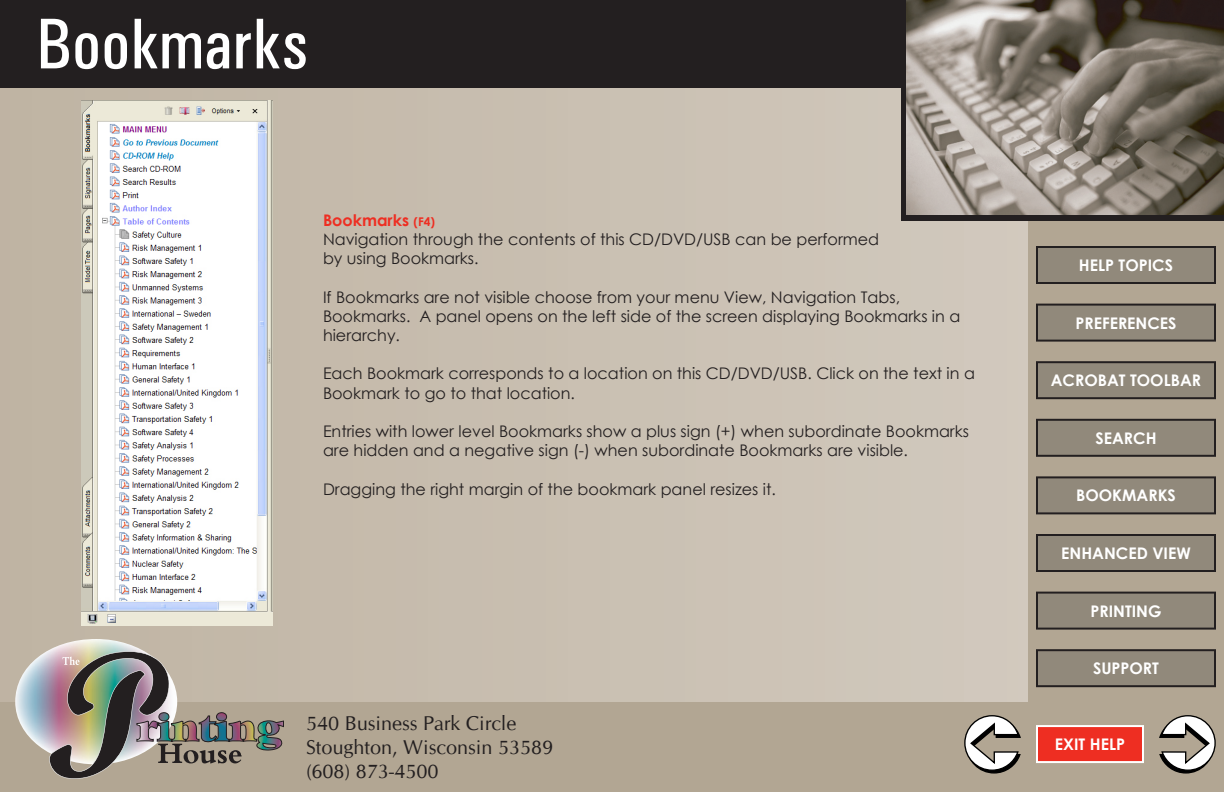
<style>
.page{position:relative;width:1224px;height:792px;background:#fff}
.page>*{position:absolute;margin:0;border:0;box-sizing:border-box;transform-origin:0 0}
.t1{font:500 condensed 72px "Univers";color:#fff}
.t2{font:20px/24px "CG Omega";color:#231f20}
.t3{font:16px/19.2px "Century Gothic";color:#231f20}
.t4{font:700 16px "Century Gothic";color:#fff}
.s1{font-weight:700;color:#ee2e22}
.s2{font-weight:700;font-size:12px;color:#ee2e22}
</style>
<div class="page">
<div style="left:0;top:221px;width:1224px;height:571px;background:#b2a693"></div>
<div style="left:0;top:41px;width:1027px;height:661px;background:linear-gradient(to right,#b9ae9d,#d3cabf)"></div>
<div style="left:0;top:0;width:1224px;height:87px;background:#231f20"></div>
<div style="left:901px;top:0;width:323px;height:221px;background:#231f20"></div>
<img style="left:907px;top:0;width:317px;height:215px">
<img style="left:15px;top:639px;width:162px;height:125px">
<img style="left:49px;top:651px;width:235px;height:128px">
<div style="left:1037px;top:362px;width:178px;height:36px;background:#91897b"></div>
<div style="left:1036px;top:361px;width:180px;height:38px;border:2px solid #231f20"></div>
<div style="left:1037px;top:420px;width:178px;height:36px;background:#91897b"></div>
<div style="left:1036px;top:419px;width:180px;height:38px;border:2px solid #231f20"></div>
<div style="left:1037px;top:477px;width:178px;height:36px;background:#91897b"></div>
<div style="left:1036px;top:476px;width:180px;height:38px;border:2px solid #231f20"></div>
<div style="left:1037px;top:535px;width:178px;height:36px;background:#91897b"></div>
<div style="left:1036px;top:534px;width:180px;height:38px;border:2px solid #231f20"></div>
<div style="left:1037px;top:593px;width:178px;height:36px;background:#91897b"></div>
<div style="left:1036px;top:592px;width:180px;height:38px;border:2px solid #231f20"></div>
<div style="left:1037px;top:650px;width:178px;height:36px;background:#91897b"></div>
<div style="left:1036px;top:649px;width:180px;height:38px;border:2px solid #231f20"></div>
<div style="left:1037px;top:305px;width:178px;height:36px;background:#91897b"></div>
<div style="left:1036px;top:304px;width:180px;height:38px;border:2px solid #231f20"></div>
<svg style="left:964px;top:715px;width:58px;height:59px"></svg>
<svg style="left:1158px;top:715px;width:58px;height:59px"></svg>
<div style="left:1037px;top:726px;width:106px;height:36px;background:#ee2e22"></div>
<div style="left:1036px;top:725px;width:108px;height:38px;border:2px solid #fff"></div>
<div style="left:1037px;top:247px;width:178px;height:36px;background:#91897b"></div>
<div style="left:1036px;top:246px;width:180px;height:38px;border:2px solid #231f20"></div>
<img style="left:81px;top:100px;width:191px;height:526px">
<h1 class="t1" style="left:36px;top:2px;width:274px">Bookmarks</h1>
<p class="t3" style="left:323px;top:210px;width:558px"><span class="s1">Bookmarks</span> <span class="s2">(F4)<br></span>Navigation through the contents of this CD/DVD/USB can be performed by using Bookmarks.</p>
<p class="t3" style="left:323px;top:287px;width:639px">If Bookmarks are not visible choose from your menu View, Navigation Tabs,<br>Bookmarks. A panel opens on the left side of the screen displaying Bookmarks in a hierarchy.</p>
<p class="t3" style="left:323px;top:364px;width:653px">Each Bookmark corresponds to a location on this CD/DVD/USB. Click on the text in a<br>Bookmark to go to that location.</p>
<p class="t3" style="left:323px;top:421px;width:648px">Entries with lower level Bookmarks show a plus sign (+) when subordinate Bookmarks are hidden and a negative sign (-) when subordinate Bookmarks are visible.</p>
<p class="t3" style="left:323px;top:479px;width:454px">Dragging the right margin of the bookmark panel resizes it.</p>
<p class="t2" style="left:306px;top:711px;width:249px">540 Business Park Circle<br>Stoughton, Wisconsin 53589 (608) 873-4500</p>
<p class="t4" style="left:1079px;top:253px;width:96px">HELP TOPICS</p>
<p class="t4" style="left:1075px;top:311px;width:103px">PREFERENCES</p>
<p class="t4" style="left:1051px;top:368px;width:152px">ACROBAT TOOLBAR</p>
<p class="t4" style="left:1095px;top:426px;width:63px">SEARCH</p>
<p class="t4" style="left:1076px;top:483px;width:101px">BOOKMARKS</p>
<p class="t4" style="left:1061px;top:541px;width:131px">ENHANCED VIEW</p>
<p class="t4" style="left:1090px;top:599px;width:73px">PRINTING</p>
<p class="t4" style="left:1093px;top:656px;width:67px">SUPPORT</p>
<p class="t4" style="left:1055px;top:732px;width:72px">EXIT HELP</p>
</div>
